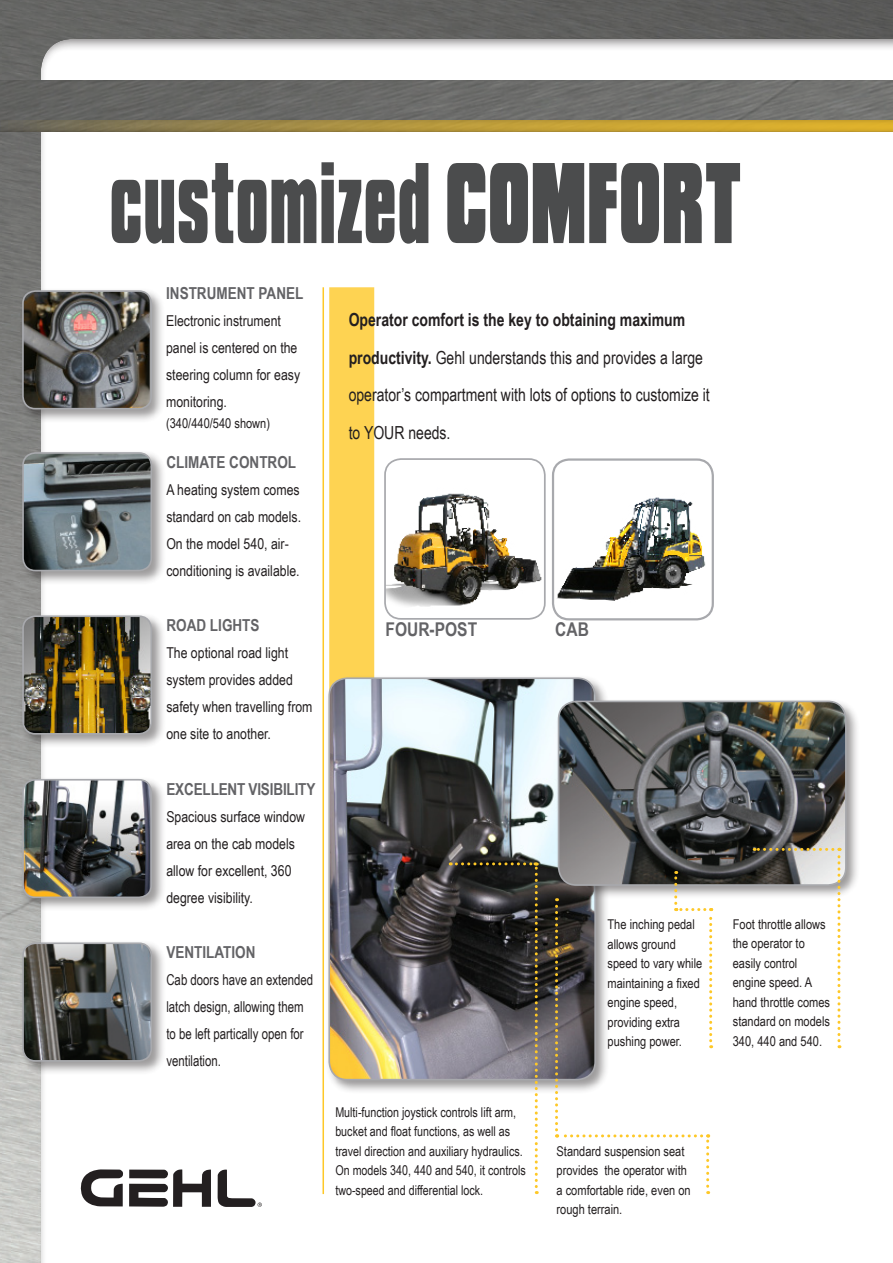
<style>
.page{position:relative;width:893px;height:1263px;background:#fff}
.page>*{position:absolute;margin:0;border:0;box-sizing:border-box;transform-origin:0 0}
.t1{font:900 120px "Compacta Com";letter-spacing:.04em;color:#4b4c4d;scale:.54 1}
.t2{font:700 18.9px "Arial Narrow";color:#636366}
.t3{font:18px/37.5px "Arial Narrow";color:#231f20;scale:.95 1}
.t4{font:700 16.5px "Arial Narrow";color:#636366}
.t5{font:15px/27px "Arial Narrow";color:#231f20}
.t6{font:15px/27px "Arial Narrow";color:#231f20;scale:.93 1}
.t7{font:13.5px/19.5px "Arial Narrow";color:#231f20}
.s1{font-weight:700}
</style>
<div class="page">
<img style="left:0;top:0;width:893px;height:1263px">
<div style="left:40px;top:39px;width:853px;height:1224px;background:#fff"></div>
<div style="left:0;top:79px;width:893px;height:55px;background:#231f20;opacity:.35"></div>
<div style="left:0;top:119px;width:893px;height:14px;background:#231f20;opacity:.45"></div>
<svg style="left:80px;top:1169px;width:43px;height:37px"></svg>
<svg style="left:129px;top:1169px;width:82px;height:38px"></svg>
<svg style="left:218px;top:1169px;width:44px;height:38px"></svg>
<div style="left:329px;top:287px;width:45px;height:411px;background:#fed352"></div>
<div style="left:19px;top:287px;width:147px;height:136px;background:#231f20;opacity:.45"></div>
<img style="left:23px;top:291px;width:127px;height:118px">
<div style="left:22px;top:290px;width:130px;height:119px;border:2px solid #a8a9ad;border-radius:12px"></div>
<img style="left:555px;top:497px;width:158px;height:121px">
<div style="left:552px;top:458px;width:162px;height:162px;border:2px solid #a8a9ad;border-radius:16px"></div>
<img style="left:387px;top:493px;width:156px;height:124px">
<div style="left:384px;top:458px;width:162px;height:162px;border:2px solid #a8a9ad;border-radius:16px"></div>
<div style="left:19px;top:612px;width:147px;height:136px;background:#231f20;opacity:.45"></div>
<img style="left:23px;top:616px;width:128px;height:117px">
<div style="left:22px;top:615px;width:130px;height:120px;border:2px solid #a8a9ad;border-radius:12px"></div>
<div style="left:19px;top:776px;width:147px;height:136px;background:#231f20;opacity:.45"></div>
<img style="left:23px;top:780px;width:127px;height:117px">
<div style="left:22px;top:779px;width:130px;height:119px;border:2px solid #a8a9ad;border-radius:12px"></div>
<div style="left:19px;top:939px;width:147px;height:136px;background:#231f20;opacity:.45"></div>
<img style="left:23px;top:943px;width:128px;height:118px">
<div style="left:22px;top:942px;width:130px;height:120px;border:2px solid #a8a9ad;border-radius:12px"></div>
<hr style="left:322px;top:287px;width:2px;height:907px;background:#fec827">
<div style="left:19px;top:449px;width:147px;height:136px;background:#231f20;opacity:.45"></div>
<img style="left:23px;top:453px;width:128px;height:118px">
<div style="left:22px;top:452px;width:130px;height:119px;border:2px solid #a8a9ad;border-radius:12px"></div>
<div style="left:326px;top:674px;width:284px;height:420px;background:#231f20;opacity:.45"></div>
<img style="left:329px;top:678px;width:266px;height:402px">
<div style="left:328px;top:677px;width:268px;height:403px;border:2px solid #a8a9ad;border-radius:18px"></div>
<div style="left:555px;top:698px;width:305px;height:201px;background:#231f20;opacity:.45"></div>
<img style="left:559px;top:701px;width:287px;height:184px">
<div style="left:558px;top:701px;width:289px;height:185px;border:2px solid #a8a9ad;border-radius:18px"></div>
<svg style="left:450px;top:862px;width:88px;height:332px"></svg>
<svg style="left:754px;top:848px;width:86px;height:200px"></svg>
<svg style="left:555px;top:871px;width:157px;height:323px"></svg>
<h1 class="t1" style="left:110px;top:147px;width:1168px">customized COMFORT</h1>
<p class="t4" style="left:166px;top:281px;width:139px">INSTRUMENT PANEL</p>
<p class="t5" style="left:166px;top:307px;width:135px">Electronic instrument panel is centered on the steering column for easy monitoring.</p>
<p class="t7" style="left:166px;top:413px;width:106px">(340/440/540 shown)</p>
<p class="t4" style="left:166px;top:450px;width:131px">CLIMATE CONTROL</p>
<p class="t5" style="left:166px;top:476px;width:136px">A heating system comes standard on cab models.<br>On the model 540, air&shy;conditioning is available.</p>
<h3 class="t3" style="left:349px;top:301px;width:382px"><span class="s1">Operator comfort is the key to obtaining maximum productivity.</span> Gehl understands this and provides a large operator’s compartment with lots of options to customize it to YOUR needs.</h3>
<p class="t4" style="left:166px;top:613px;width:95px">ROAD LIGHTS</p>
<h2 class="t2" style="left:386px;top:615px;width:93px">FOUR-POST</h2>
<h2 class="t2" style="left:555px;top:615px;width:35px">CAB</h2>
<p class="t5" style="left:166px;top:639px;width:148px">The optional road light system provides added safety when travelling from one site to another.</p>
<p class="t4" style="left:166px;top:776px;width:151px">EXCELLENT VISIBILITY</p>
<p class="t5" style="left:166px;top:802px;width:140px">Spacious surface window area on the cab models allow for excellent, 360 degree visibility.</p>
<p class="t4" style="left:166px;top:940px;width:91px">VENTILATION</p>
<p class="t6" style="left:166px;top:966px;width:159px">Cab doors have an extended latch design, allowing them to be left partically open for ventilation.</p>
<p class="t7" style="left:335px;top:1102px;width:192px">Multi-function joystick controls lift arm, bucket and float functions, as well as travel direction and auxiliary hydraulics.<br>On models 340, 440 and 540, it controls two-speed and differential lock.</p>
<p class="t7" style="left:607px;top:914px;width:96px">The inching pedal allows ground speed to vary while maintaining a fixed engine speed, providing extra pushing power.</p>
<p class="t7" style="left:733px;top:914px;width:99px">Foot throttle allows the operator to easily control engine speed. A hand throttle comes standard on models<br>340, 440 and 540.</p>
<p class="t7" style="left:556px;top:1141px;width:136px">Standard suspension seat provides the operator with a comfortable ride, even on rough terrain.</p>
</div>
